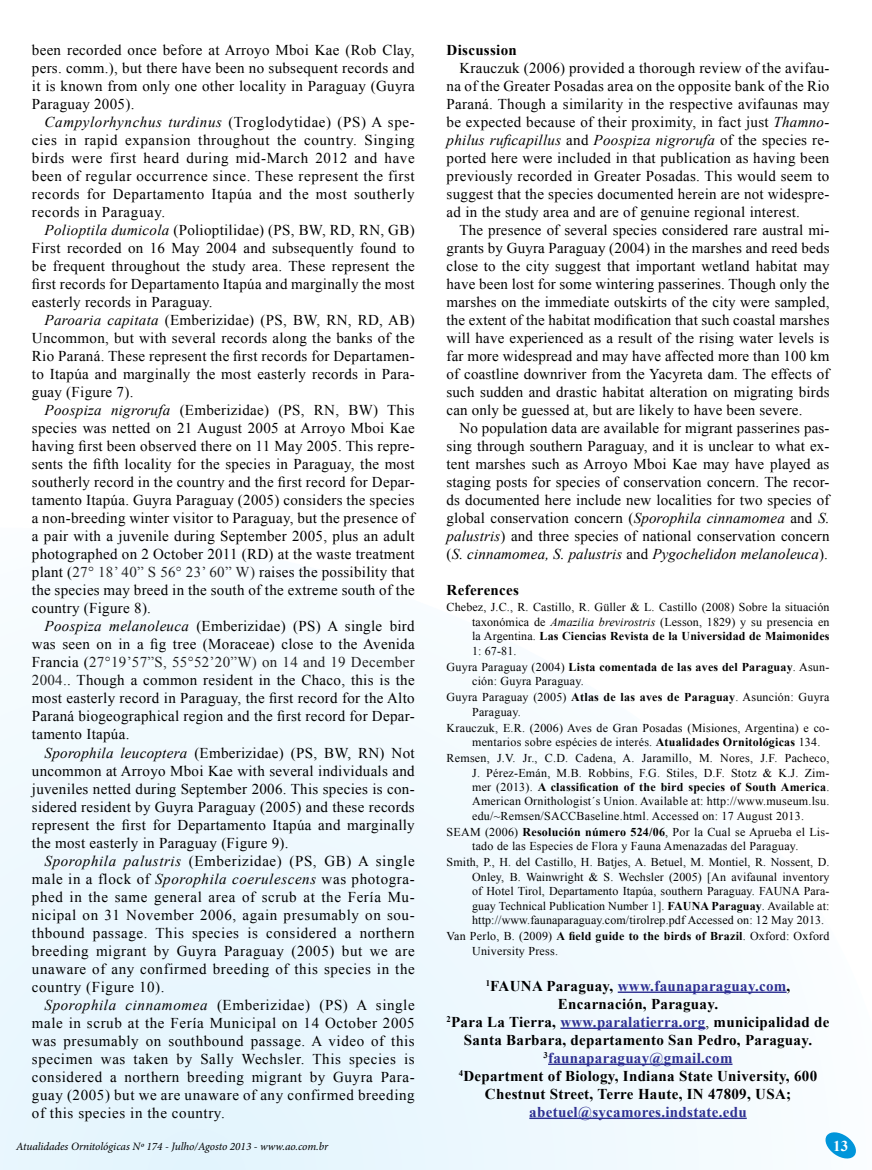
<style>
.page{position:relative;width:872px;height:1170px;background:#fff}
.page>*{position:absolute;margin:0;border:0;box-sizing:border-box;transform-origin:0 0}
.t1{font:15px/18px "Times New Roman";letter-spacing:.02em;color:#000;text-align:justify}
.t2{font:700 15px/18px "Times New Roman";letter-spacing:.02em;color:#000;text-align:center}
.t3{font:700 15px "Times New Roman";letter-spacing:.02em;color:#2e3092}
.t4{font:700 15px "Times New Roman";color:#fff}
.t5{font:12px/14.4px "Times New Roman";letter-spacing:.02em;color:#000}
.t6{font:italic 11.25px "Minion Pro";letter-spacing:-.005em;color:#000}
.s1{font-style:italic}
.s2{color:#222}
.s3{font-weight:700}
.s4{color:#2e3092}
.s5{font-weight:400}
</style>
<div class="page">
<svg style="left:0;top:640px;width:787px;height:529px"></svg>
<hr style="left:618px;top:991px;width:168px;height:1px;background:#2e3092">
<hr style="left:560px;top:1027px;width:145px;height:1px;background:#2e3092">
<hr style="left:548px;top:1063px;width:184px;height:1px;background:#2e3092">
<hr style="left:529px;top:1117px;width:217px;height:1px;background:#2e3092">
<svg style="left:825px;top:1132px;width:31px;height:27px"></svg>
<p class="t1" style="left:32px;top:41px;width:384px">been recorded once before at Arroyo Mboi Kae (Rob Clay, pers. comm.), but there have been no subsequent records and it is known from only one other locality in Paraguay (Guyra Paraguay 2005).</p>
<p class="t1" style="left:32px;top:113px;width:384px;text-indent:13px"><span class="s1">Campylorhynchus turdinus</span> (Troglodytidae) (PS) A spe&shy;cies in rapid expansion throughout the country. Singing birds were first heard during mid-March 2012 and have been of regular occurrence since. These represent the first records for Departamento Itapúa and the most southerly records in Paraguay.</p>
<p class="t1" style="left:32px;top:221px;width:384px;text-indent:13px"><span class="s1">Polioptila dumicola</span> (Polioptilidae) (PS, BW, RD, RN, GB)<br>First recorded on 16 May 2004 and subsequently found to be frequent throughout the study area. These represent the first records for Departamento Itapúa and marginally the most easterly records in Paraguay.</p>
<p class="t1" style="left:32px;top:311px;width:384px;text-indent:13px"><span class="s1">Paroaria capitata</span> (Emberizidae) (PS, BW, RN, RD, AB)<br>Uncommon, but with several records along the banks of the Rio Paraná. These represent the first records for Departamen&shy;to Itapúa and marginally the most easterly records in Para&shy;guay (Figure 7).</p>
<p class="t1" style="left:32px;top:401px;width:384px;text-indent:13px"><span class="s1">Poospiza nigrorufa</span> (Emberizidae) (PS, RN, BW) This species was netted on 21 August 2005 at Arroyo Mboi Kae having first been observed there on 11 May 2005. This repre&shy;sents the fifth locality for the species in Paraguay, the most southerly record in the country and the first record for Depar&shy;tamento Itapúa. Guyra Paraguay (2005) considers the species a non-breeding winter visitor to Paraguay, but the presence of a pair with a juvenile during September 2005, plus an adult photographed on 2 October 2011 (RD) at the waste treatment plant (<span class="s2">27° 18’ 40” S 56° 23’ 60” W)</span> raises the possibility that the species may breed in the south of the extreme south of the country (Figure 8).</p>
<p class="t1" style="left:32px;top:617px;width:384px;text-indent:13px"><span class="s1">Poospiza melanoleuca</span> (Emberizidae) (PS) A single bird was seen on in a fig tree (Moraceae) close to the Avenida Francia (<span class="s2">27°19’57”S, 55°52’20”W) on 14 and 19 December 2004.</span>. Though a common resident in the Chaco, this is the most easterly record in Paraguay, the first record for the Alto Paraná biogeographical region and the first record for Depar&shy;tamento Itapúa.</p>
<p class="t1" style="left:32px;top:743px;width:384px;text-indent:13px"><span class="s1">Sporophila leucoptera</span> (Emberizidae) (PS, BW, RN) Not uncommon at Arroyo Mboi Kae with several individuals and juveniles netted during September 2006. This species is con&shy;sidered resident by Guyra Paraguay (2005) and these records represent the first for Departamento Itapúa and marginally the most easterly in Paraguay (Figure 9).</p>
<p class="t1" style="left:32px;top:851px;width:384px;text-indent:13px"><span class="s1">Sporophila palustris</span> (Emberizidae) (PS, GB) A single male in a flock of <span class="s1">Sporophila coerulescens</span> was photogra&shy;phed in the same general area of scrub at the Fería Mu&shy;nicipal on 31 November 2006, again presumably on sou&shy;thbound passage. This species is considered a northern breeding migrant by Guyra Paraguay (2005) but we are unaware of any confirmed breeding of this species in the country (Figure 10).</p>
<p class="t1" style="left:32px;top:995px;width:384px;text-indent:13px"><span class="s1">Sporophila cinnamomea</span> (Emberizidae) (PS) A single male in scrub at the Fería Municipal on 14 October 2005 was presumably on southbound passage. A video of this specimen was taken by Sally Wechsler. This species is considered a northern breeding migrant by Guyra Para&shy;guay (2005) but we are unaware of any confirmed breeding of this species in the country.</p>
<p class="t2" style="left:446px;top:40px;width:72px">Discussion</p>
<p class="t1" style="left:446px;top:59px;width:384px;text-indent:13px">Krauczuk (2006) provided a thorough review of the avifau&shy;na of the Greater Posadas area on the opposite bank of the Rio Paraná. Though a similarity in the respective avifaunas may be expected because of their proximity, in fact just <span class="s1">Thamno&shy;philus ruficapillus</span> and <span class="s1">Poospiza nigrorufa</span> of the species re&shy;ported here were included in that publication as having been previously recorded in Greater Posadas. This would seem to suggest that the species documented herein are not widespre&shy;ad in the study area and are of genuine regional interest.</p>
<p class="t1" style="left:446px;top:221px;width:384px;text-indent:13px">The presence of several species considered rare austral mi&shy;grants by Guyra Paraguay (2004) in the marshes and reed beds close to the city suggest that important wetland habitat may have been lost for some wintering passerines. Though only the marshes on the immediate outskirts of the city were sampled, the extent of the habitat modification that such coastal marshes will have experienced as a result of the rising water levels is far more widespread and may have affected more than 100 km of coastline downriver from the Yacyreta dam. The effects of such sudden and drastic habitat alteration on migrating birds can only be guessed at, but are likely to have been severe.</p>
<p class="t1" style="left:446px;top:419px;width:384px;text-indent:13px">No population data are available for migrant passerines pas&shy;sing through southern Paraguay, and it is unclear to what ex&shy;tent marshes such as Arroyo Mboi Kae may have played as staging posts for species of conservation concern. The recor&shy;ds documented here include new localities for two species of global conservation concern (<span class="s1">Sporophila cinnamomea</span> and <span class="s1">S. palustris</span>) and three species of national conservation concern (<span class="s1">S. cinnamomea, S. palustris</span> and <span class="s1">Pygochelidon melanoleuca</span>).</p>
<p class="t2" style="left:446px;top:580px;width:74px">References</p>
<p class="t5" style="left:472px;top:600px;width:359px;text-align:justify;text-indent:-26px">Chebez, J.C., R. Castillo, R. Güller &amp; L. Castillo (2008) Sobre la situación taxonómica de <span class="s1">Amazilia brevirostris</span> (Lesson, 1829) y su presencia en la Argentina. <span class="s3">Las Ciencias Revista de la Universidad de Maimonides </span>1: 67-81.</p>
<p class="t5" style="left:472px;top:659px;width:359px;text-indent:-26px">Guyra Paraguay (2004) <span class="s3">Lista comentada de las aves del Paraguay</span>. Asun&shy;ción: Guyra Paraguay.</p>
<p class="t5" style="left:472px;top:689px;width:359px;text-indent:-26px">Guyra Paraguay (2005) <span class="s3">Atlas de las aves de Paraguay</span>. Asunción: Guyra<br>Paraguay.</p>
<p class="t5" style="left:472px;top:720px;width:359px;text-indent:-26px">Krauczuk, E.R. (2006) Aves de Gran Posadas (Misiones, Argentina) e co&shy;mentarios sobre espécies de interés. <span class="s3">Atualidades Ornitológicas</span> 134.</p>
<p class="t5" style="left:472px;top:750px;width:359px;text-align:justify;text-indent:-26px">Remsen, J.V. Jr., C.D. Cadena, A. Jaramillo, M. Nores, J.F. Pacheco, J. Pérez-Emán, M.B. Robbins, F.G. Stiles, D.F. Stotz &amp; K.J. Zim&shy;mer (2013). <span class="s3">A classification of the bird species of South America</span>.<br>American Ornithologist´s Union. Available at: http://www.museum.lsu. edu/~Remsen/SACCBaseline.html. Accessed on: 17 August 2013.</p>
<p class="t5" style="left:446px;top:824px;width:384px;text-align:center">SEAM (2006) <span class="s3">Resolución número 524/06</span>, Por la Cual se Aprueba el Lis&shy;tado de las Especies de Flora y Fauna Amenazadas del Paraguay.</p>
<p class="t5" style="left:472px;top:855px;width:359px;text-align:justify;text-indent:-26px">Smith, P., H. del Castillo, H. Batjes, A. Betuel, M. Montiel, R. Nossent, D.<br>Onley, B. Wainwright &amp; S. Wechsler (2005) [An avifaunal inventory of Hotel Tirol, Departamento Itapúa, southern Paraguay. FAUNA Para&shy;guay Technical Publication Number 1]. <span class="s3">FAUNA Paraguay</span>. Available at: http://www.faunaparaguay.com/tirolrep.pdf Accessed on: 12 May 2013.</p>
<p class="t5" style="left:472px;top:928px;width:359px;text-indent:-26px">Van Perlo, B. (2009) <span class="s3">A field guide to the birds of Brazil</span>. Oxford: Oxford<br>University Press.</p>
<p class="t2" style="left:446px;top:976px;width:384px"><sup>1</sup>FAUNA Paraguay, <span class="s4">www.faunaparaguay.com</span>, Encarnación, Paraguay.<br><sup>2</sup>Para La Tierra, <span class="s4">www.paralatierra.org</span><span class="s5">,</span> municipalidad de Santa Barbara, departamento San Pedro, Paraguay.<br><sup>3</sup><span class="s4">faunaparaguay@gmail.com<br></span><sup>4</sup>Department of Biology, Indiana State University, 600<br>Chestnut Street, Terre Haute, IN 47809, USA;</p>
<p class="t3" style="left:529px;top:1101px;width:219px">abetuel@sycamores.indstate.edu</p>
<p class="t6" style="left:16px;top:1138px;width:314px">Atualidades Ornitológicas Nº 174 - Julho/Agosto 2013 - www.ao.com.br</p>
<p class="t4" style="left:833px;top:1134px;width:16px">13</p>
</div>
